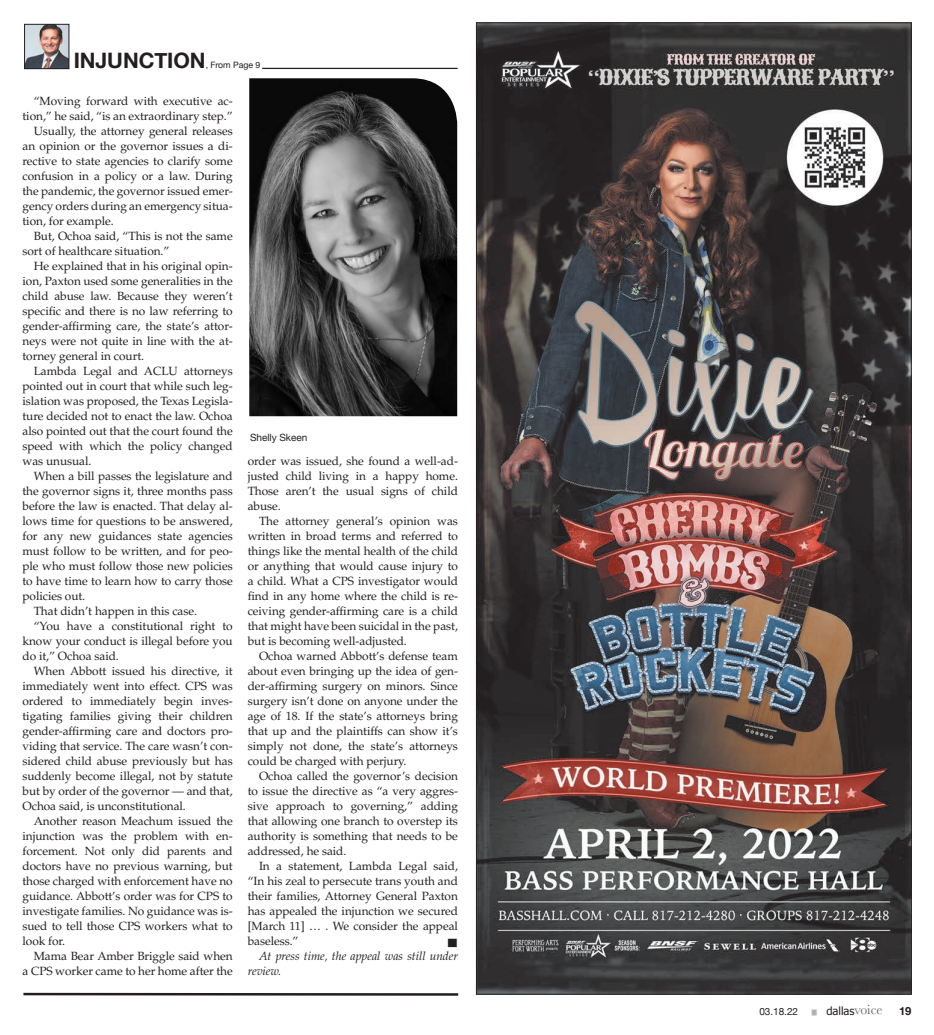
<style>
.page{position:relative;width:934px;height:1035px;background:#fff}
.page>*{position:absolute;margin:0;border:0;box-sizing:border-box;transform-origin:0 0}
.t1{font:700 21.25px "Helvetica Neue";letter-spacing:-.005em;color:#231f20}
.t2{font:11.88px/15px "Palatino LT Std";letter-spacing:-.005em;color:#231f20;text-align:justify}
.t3{font:italic 11.88px/15px "Palatino LT Std";letter-spacing:-.005em;color:#231f20}
.t4{font:11.25px "Tahoma";letter-spacing:-.005em;color:#231f20}
.t5{font:700 11.25px "Helvetica Neue";color:#231f20}
.t6{font:10px "Helvetica Neue";letter-spacing:-.005em;color:#231f20}
.t7{font:8.75px "Helvetica Neue";letter-spacing:-.005em;color:#231f20}
.t8{font:7px "Helvetica Neue";color:#231f20;scale:1.25 1}
.t9{font:5px "Helvetica Neue";color:#b2b3b7}
.s1{font-family:"Baskerville";font-size:13.75px;color:#6c6d70}
</style>
<div class="page">
<svg style="left:23px;top:992px;width:436px;height:4px"></svg>
<img style="left:26px;top:26px;width:41px;height:41px">
<div style="left:24px;top:24px;width:45px;height:45px;border:1px solid #231f20"></div>
<hr style="left:262px;top:68px;width:196px;height:1px;background:#231f20">
<img style="left:249px;top:78px;width:208px;height:338px">
<img style="left:478px;top:24px;width:431px;height:968px">
<h1 class="t1" style="left:74px;top:44px;width:134px">INJUNCTION</h1>
<p class="t7" style="left:206px;top:59px;width:56px">, From Page 9</p>
<p class="t2" style="left:34px;top:94px;width:200px">“Moving forward with executive ac-</p>
<p class="t2" style="left:23px;top:109px;width:212px">tion,” he said, “is an extraordinary step.”</p>
<p class="t2" style="left:34px;top:124px;width:200px">Usually, the attorney general releases</p>
<p class="t2" style="left:23px;top:139px;width:212px">an opinion or the governor issues a di-</p>
<p class="t2" style="left:23px;top:154px;width:212px">rective to state agencies to clarify some</p>
<p class="t2" style="left:23px;top:169px;width:212px">confusion in a policy or a law. During</p>
<p class="t2" style="left:23px;top:184px;width:212px">the pandemic, the governor issued emer-</p>
<p class="t2" style="left:23px;top:199px;width:212px">gency orders during an emergency situa-</p>
<p class="t2" style="left:23px;top:214px;width:93px">tion, for example.</p>
<p class="t2" style="left:34px;top:229px;width:200px">But, Ochoa said, “This is not the same</p>
<p class="t2" style="left:23px;top:244px;width:148px">sort of healthcare situation.”</p>
<p class="t2" style="left:34px;top:259px;width:200px">He explained that in his original opin-</p>
<p class="t2" style="left:23px;top:274px;width:212px">ion, Paxton used some generalities in the</p>
<p class="t2" style="left:23px;top:289px;width:212px">child abuse law. Because they weren’t</p>
<p class="t2" style="left:23px;top:304px;width:212px">specific and there is no law referring to</p>
<p class="t2" style="left:23px;top:319px;width:212px">gender-affirming care, the state’s attor-</p>
<p class="t2" style="left:23px;top:334px;width:212px">neys were not quite in line with the at-</p>
<p class="t2" style="left:23px;top:349px;width:123px">torney general in court.</p>
<p class="t2" style="left:34px;top:364px;width:200px">Lambda Legal and ACLU attorneys</p>
<p class="t2" style="left:23px;top:379px;width:212px">pointed out in court that while such leg-</p>
<p class="t2" style="left:23px;top:394px;width:212px">islation was proposed, the Texas Legisla-</p>
<p class="t2" style="left:23px;top:409px;width:212px">ture decided not to enact the law. Ochoa</p>
<p class="t2" style="left:23px;top:424px;width:212px">also pointed out that the court found the</p>
<p class="t2" style="left:23px;top:439px;width:212px">speed with which the policy changed</p>
<p class="t2" style="left:23px;top:454px;width:70px">was unusual.</p>
<p class="t2" style="left:34px;top:469px;width:200px">When a bill passes the legislature and</p>
<p class="t2" style="left:23px;top:484px;width:212px">the governor signs it, three months pass</p>
<p class="t2" style="left:23px;top:499px;width:212px">before the law is enacted. That delay al-</p>
<p class="t2" style="left:23px;top:514px;width:212px">lows time for questions to be answered,</p>
<p class="t2" style="left:23px;top:529px;width:212px">for any new guidances state agencies</p>
<p class="t2" style="left:23px;top:544px;width:212px">must follow to be written, and for peo-</p>
<p class="t2" style="left:23px;top:559px;width:212px">ple who must follow those new policies</p>
<p class="t2" style="left:23px;top:574px;width:212px">to have time to learn how to carry those</p>
<p class="t2" style="left:23px;top:589px;width:64px">policies out.</p>
<p class="t2" style="left:34px;top:604px;width:165px">That didn’t happen in this case.</p>
<p class="t2" style="left:34px;top:619px;width:200px">“You have a constitutional right to</p>
<p class="t2" style="left:23px;top:634px;width:212px">know your conduct is illegal before you</p>
<p class="t2" style="left:23px;top:649px;width:98px">do it,” Ochoa said.</p>
<p class="t2" style="left:34px;top:664px;width:200px">When Abbott issued his directive, it</p>
<p class="t2" style="left:23px;top:679px;width:212px">immediately went into effect. CPS was</p>
<p class="t2" style="left:23px;top:694px;width:212px">ordered to immediately begin inves-</p>
<p class="t2" style="left:23px;top:709px;width:212px">tigating families giving their children</p>
<p class="t2" style="left:23px;top:724px;width:212px">gender-affirming care and doctors pro-</p>
<p class="t2" style="left:23px;top:739px;width:212px">viding that service. The care wasn’t con-</p>
<p class="t2" style="left:23px;top:754px;width:212px">sidered child abuse previously but has</p>
<p class="t2" style="left:23px;top:769px;width:212px">suddenly become illegal, not by statute</p>
<p class="t2" style="left:23px;top:784px;width:212px">but by order of the governor — and that,</p>
<p class="t2" style="left:23px;top:799px;width:165px">Ochoa said, is unconstitutional.</p>
<p class="t2" style="left:34px;top:814px;width:200px">Another reason Meachum issued the</p>
<p class="t2" style="left:23px;top:829px;width:212px">injunction was the problem with en-</p>
<p class="t2" style="left:23px;top:844px;width:212px">forcement. Not only did parents and</p>
<p class="t2" style="left:23px;top:859px;width:212px">doctors have no previous warning, but</p>
<p class="t2" style="left:23px;top:874px;width:212px">those charged with enforcement have no</p>
<p class="t2" style="left:23px;top:889px;width:212px">guidance. Abbott’s order was for CPS to</p>
<p class="t2" style="left:23px;top:904px;width:212px">investigate families. No guidance was is-</p>
<p class="t2" style="left:23px;top:919px;width:212px">sued to tell those CPS workers what to</p>
<p class="t2" style="left:23px;top:934px;width:44px">look for.</p>
<p class="t2" style="left:34px;top:949px;width:200px">Mama Bear Amber Briggle said when</p>
<p class="t2" style="left:23px;top:964px;width:212px">a CPS worker came to her home after the</p>
<p class="t6" style="left:250px;top:430px;width:59px">Shelly Skeen</p>
<p class="t2" style="left:248px;top:454px;width:212px">order was issued, she found a well-ad&shy;justed child living in a happy home.<br>Those aren’t the usual signs of child abuse.</p>
<p class="t2" style="left:248px;top:514px;width:212px;text-indent:11px">The attorney general’s opinion was written in broad terms and referred to things like the mental health of the child or anything that would cause injury to a child. What a CPS investigator would find in any home where the child is re&shy;ceiving gender-affirming care is a child that might have been suicidal in the past, but is becoming well-adjusted.</p>
<p class="t2" style="left:248px;top:649px;width:212px;text-indent:11px">Ochoa warned Abbott’s defense team about even bringing up the idea of gen&shy;der-affirming surgery on minors. Since surgery isn’t done on anyone under the age of 18. If the state’s attorneys bring that up and the plaintiffs can show it’s simply not done, the state’s attorneys could be charged with perjury.</p>
<p class="t2" style="left:248px;top:769px;width:212px;text-indent:11px">Ochoa called the governor’s decision to issue the directive as “a very aggres&shy;sive approach to governing,” adding that allowing one branch to overstep its authority is something that needs to be addressed, he said.</p>
<p class="t2" style="left:248px;top:859px;width:212px;text-indent:11px">In a statement, Lambda Legal said, “In his zeal to persecute trans youth and their families, Attorney General Paxton has appealed the injunction we secured [March 11] … . We consider the appeal baseless.”</p>
<p class="t8" style="left:448px;top:937px;width:8px">█</p>
<p class="t3" style="left:248px;top:949px;width:212px;text-indent:11px">At press time, the appeal was still under review.</p>
<p class="t6" style="left:759px;top:1004px;width:40px">03.18.22</p>
<p class="t9" style="left:812px;top:1008px;width:6px">█</p>
<p class="t4" style="left:826px;top:1003px;width:58px">dallas<span class="s1">voice</span></p>
<p class="t5" style="left:899px;top:1002px;width:14px">19</p>
</div>
